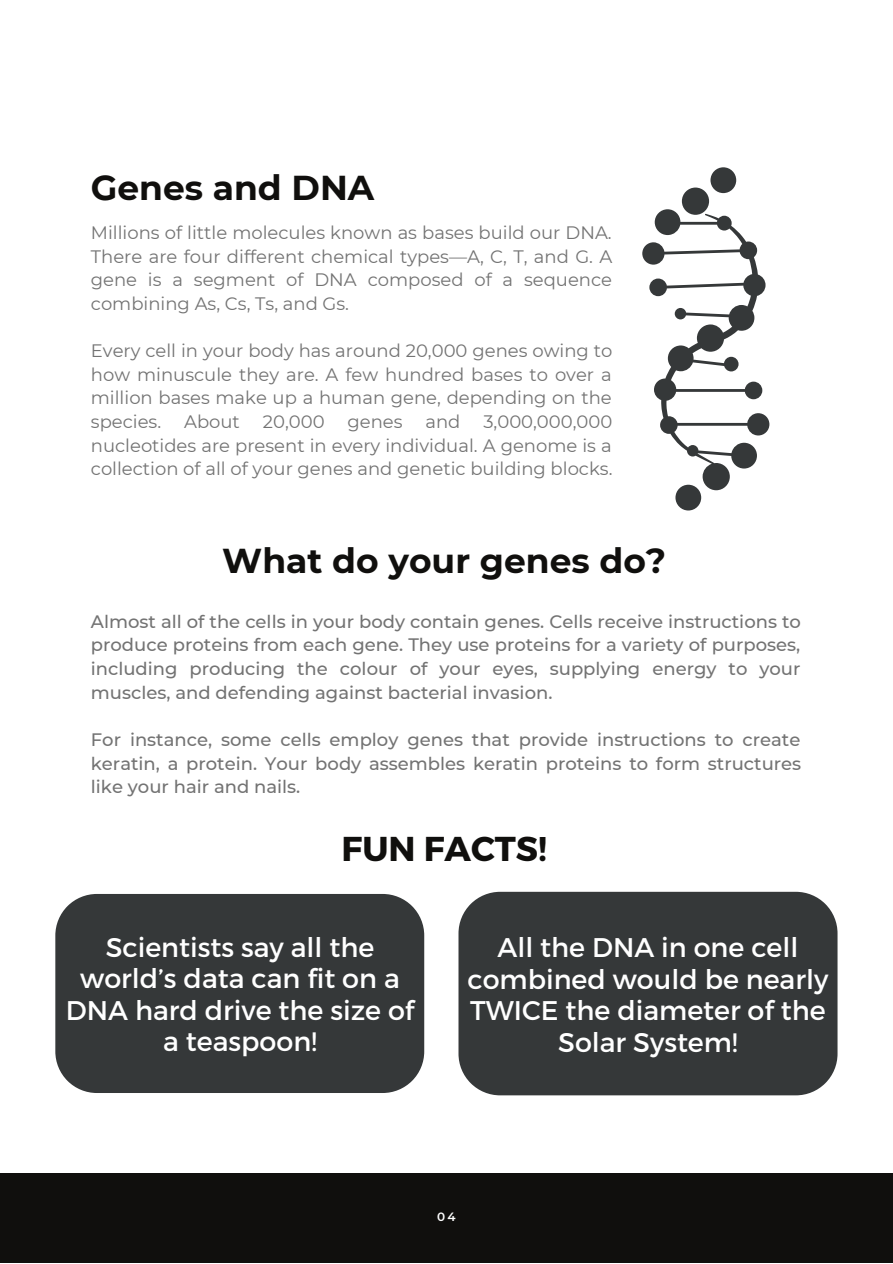
<style>
.page{position:relative;width:893px;height:1264px;background:#fff}
.page>*{position:absolute;margin:0;border:0;box-sizing:border-box;transform-origin:0 0}
.t1{font:700 34.5px "Montserrat";color:#100f0d}
.t2{font:27px/31.5px "Montserrat";color:#fff;text-align:center}
.t3{font:18px/23.5px "Montserrat";color:#737373;text-align:justify}
.t4{font:500 18px/23.5px "Montserrat";color:#737373;text-align:justify}
.t5{font:600 12px "Montserrat";color:#fff}
</style>
<div class="page">
<div style="left:0;top:1173px;width:892px;height:89px;background:#100f0d"></div>
<div style="left:675px;top:484px;width:26px;height:26px;background:#353839;border-radius:50%"></div>
<svg style="left:642px;top:209px;width:127px;height:281px"></svg>
<div style="left:710px;top:167px;width:26px;height:26px;background:#353839;border-radius:50%"></div>
<div style="left:681px;top:187px;width:28px;height:28px;background:#353839;border-radius:50%"></div>
<div style="left:55px;top:894px;width:369px;height:198px;background:#353839"></div>
<div style="left:458px;top:891px;width:379px;height:204px;background:#353839"></div>
<h1 class="t1" style="left:91px;top:166px;width:285px">Genes and DNA</h1>
<p class="t3" style="left:91px;top:221px;width:523px">Millions of little molecules known as bases build our DNA.<br>There are four different chemical types—A, C, T, and G. A gene is a segment of DNA composed of a sequence combining As, Cs, Ts, and Gs.</p>
<p class="t3" style="left:91px;top:339px;width:523px">Every cell in your body has around 20,000 genes owing to how minuscule they are. A few hundred bases to over a million bases make up a human gene, depending on the species.</p>
<p class="t3" style="left:184px;top:410px;width:57px">About</p>
<p class="t3" style="left:263px;top:410px;width:63px">20,000</p>
<p class="t3" style="left:347px;top:410px;width:57px">genes</p>
<p class="t3" style="left:425px;top:410px;width:36px">and</p>
<p class="t3" style="left:91px;top:410px;width:523px;text-indent:392px">3,000,000,000 nucleotides are present in every individual. A genome is a collection of all of your genes and genetic building blocks.</p>
<h1 class="t1" style="left:222px;top:540px;width:445px">What do your genes do?</h1>
<p class="t4" style="left:91px;top:609px;width:711px">Almost all of the cells in your body contain genes. Cells receive instructions to produce proteins from each gene. They use proteins for a variety of purposes, including producing the colour of your eyes, supplying energy to your muscles, and defending against bacterial invasion.</p>
<p class="t4" style="left:91px;top:727px;width:711px">For instance, some cells employ genes that provide instructions to create keratin, a protein. Your body assembles keratin proteins to form structures like your hair and nails.</p>
<h1 class="t1" style="left:341px;top:826px;width:207px">FUN FACTS!</h1>
<h2 class="t2" style="left:66px;top:930px;width:350px">Scientists say all the world’s data can fit on a<br>DNA hard drive the size of a teaspoon!</h2>
<h2 class="t2" style="left:467px;top:930px;width:362px">All the DNA in one cell combined would be nearly<br>TWICE the diameter of the<br>Solar System!</h2>
<p class="t5" style="left:437px;top:1208px;width:20px">04</p>
</div>
